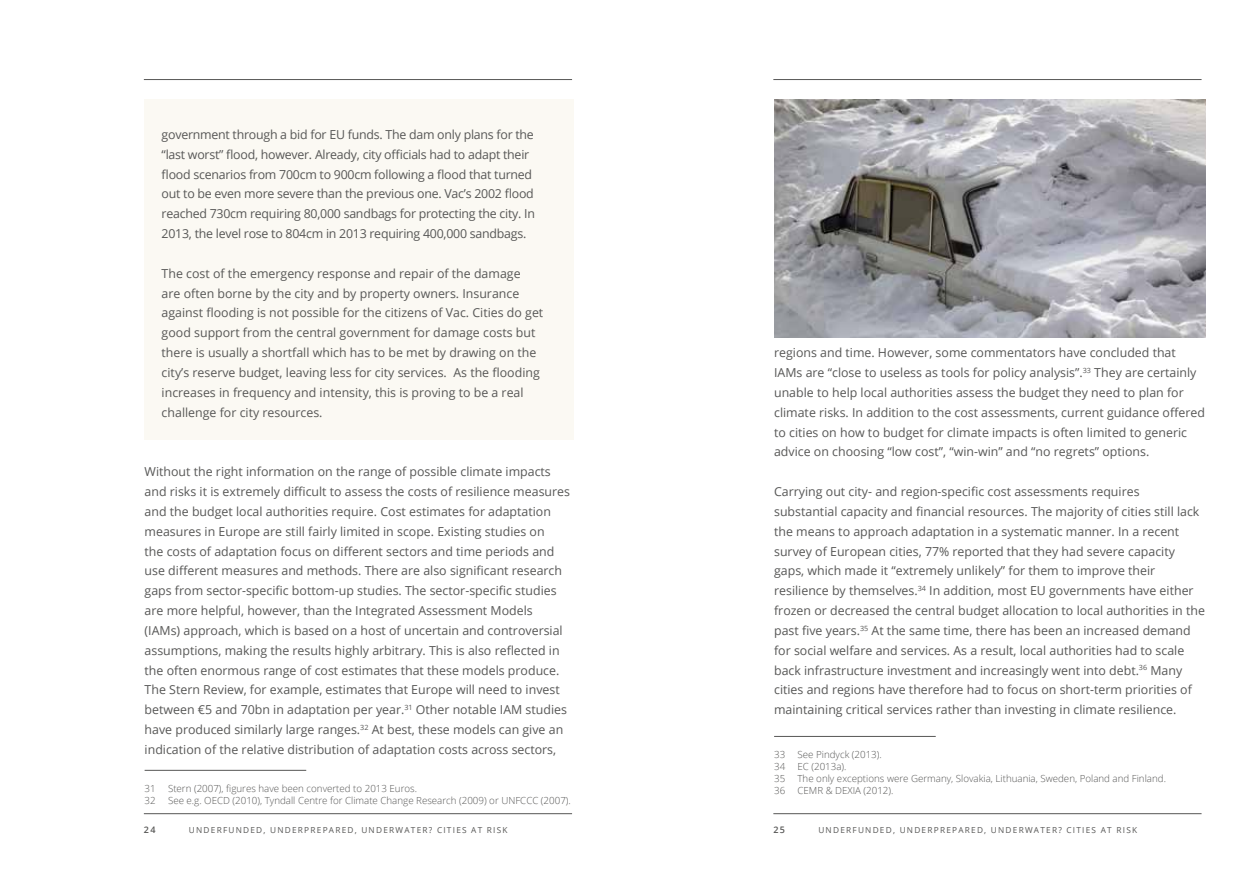
<style>
.page{position:relative;width:1259px;height:893px;background:#fff}
.page>*{position:absolute;margin:0;border:0;box-sizing:border-box;transform-origin:0 0}
.t1{font:12.3px/19.8px "Open Sans";color:#575756}
.t2{font:12.3px/19.8px "Open Sans";letter-spacing:-.02em;color:#575756}
.t3{font:300 9.75px "Open Sans";color:#575756}
.t4{font:600 9px "Open Sans";color:#575756}
.t5{font:8.25px "Open Sans";letter-spacing:.15em;color:#575756}
</style>
<div class="page">
<div style="left:145px;top:99px;width:429px;height:341px;background:#fbf9f3"></div>
<hr style="left:144px;top:813px;width:428px;height:1px;background:#575756">
<hr style="left:773px;top:813px;width:428px;height:1px;background:#575756">
<hr style="left:144px;top:79px;width:428px;height:1px;background:#575756">
<hr style="left:773px;top:79px;width:428px;height:1px;background:#575756">
<hr style="left:145px;top:770px;width:161px;height:1px;background:#575756">
<hr style="left:774px;top:736px;width:161px;height:1px;background:#575756">
<img style="left:774px;top:99px;width:431px;height:238px">
<p class="t2" style="left:162px;top:124px;width:375px">government through a bid for EU funds. The dam only plans for the “last worst” flood, however. Already, city officials had to adapt their flood scenarios from 700cm to 900cm following a flood that turned out to be even more severe than the previous one. Vac’s 2002 flood reached 730cm requiring 80,000 sandbags for protecting the city. In 2013, the level rose to 804cm in 2013 requiring 400,000 sandbags.</p>
<p class="t1" style="left:162px;top:263px;width:383px">The cost of the emergency response and repair of the damage<br>are often borne by the city and by property owners. Insurance against flooding is not possible for the citizens of Vac. Cities do get good support from the central government for damage costs but there is usually a shortfall which has to be met by drawing on the city’s reserve budget, leaving less for city services. As the flooding increases in frequency and intensity, this is proving to be a real challenge for city resources.</p>
<p class="t1" style="left:145px;top:461px;width:427px">Without the right information on the range of possible climate impacts and risks it is extremely difficult to assess the costs of resilience measures and the budget local authorities require. Cost estimates for adaptation measures in Europe are still fairly limited in scope. Existing studies on<br>the costs of adaptation focus on different sectors and time periods and use different measures and methods. There are also significant research gaps from sector-specific bottom-up studies. The sector-specific studies are more helpful, however, than the Integrated Assessment Models (IAMs) approach, which is based on a host of uncertain and controversial assumptions, making the results highly arbitrary. This is also reflected in the often enormous range of cost estimates that these models produce.<br>The Stern Review, for example, estimates that Europe will need to invest between €5 and 70bn in adaptation per year.<sup>31</sup> Other notable IAM studies have produced similarly large ranges.<sup>32</sup> At best, these models can give an indication of the relative distribution of adaptation costs across sectors,</p>
<p class="t3" style="left:145px;top:781px;width:13px">31</p>
<p class="t3" style="left:168px;top:781px;width:250px">Stern (2007), figures have been converted to 2013 Euros.</p>
<p class="t3" style="left:145px;top:793px;width:13px">32</p>
<p class="t3" style="left:168px;top:793px;width:404px">See e.g. OECD (2010), Tyndall Centre for Climate Change Research (2009) or UNFCCC (2007).</p>
<p class="t1" style="left:774px;top:342px;width:432px">regions and time. However, some commentators have concluded that IAMs are “close to useless as tools for policy analysis”.<sup>33</sup> They are certainly unable to help local authorities assess the budget they need to plan for climate risks. In addition to the cost assessments, current guidance offered to cities on how to budget for climate impacts is often limited to generic advice on choosing “low cost”, “win-win” and “no regrets” options.</p>
<p class="t1" style="left:774px;top:481px;width:432px">Carrying out city- and region-specific cost assessments requires substantial capacity and financial resources. The majority of cities still lack the means to approach adaptation in a systematic manner. In a recent survey of European cities, 77% reported that they had severe capacity gaps, which made it “extremely unlikely” for them to improve their resilience by themselves.<sup>34</sup> In addition, most EU governments have either frozen or decreased the central budget allocation to local authorities in the past five years.<sup>35</sup> At the same time, there has been an increased demand for social welfare and services. As a result, local authorities had to scale back infrastructure investment and increasingly went into debt.<sup>36</sup> Many cities and regions have therefore had to focus on short-term priorities of maintaining critical services rather than investing in climate resilience.</p>
<p class="t3" style="left:774px;top:748px;width:13px">33</p>
<p class="t3" style="left:797px;top:748px;width:86px">See Pindyck (2013).</p>
<p class="t3" style="left:774px;top:760px;width:13px">34</p>
<p class="t3" style="left:797px;top:760px;width:51px">EC (2013a).</p>
<p class="t3" style="left:774px;top:772px;width:13px">35</p>
<p class="t3" style="left:797px;top:772px;width:370px">The only exceptions were Germany, Slovakia, Lithuania, Sweden, Poland and Finland.</p>
<p class="t3" style="left:774px;top:784px;width:13px">36</p>
<p class="t3" style="left:797px;top:784px;width:97px">CEMR &amp; DEXIA (2012).</p>
<p class="t4" style="left:144px;top:824px;width:13px">24</p>
<p class="t5" style="left:189px;top:825px;width:320px">UNDERFUNDED, UNDERPREPARED, UNDERWATER? CITIES AT RISK</p>
<p class="t4" style="left:773px;top:824px;width:13px">25</p>
<p class="t5" style="left:818px;top:825px;width:320px">UNDERFUNDED, UNDERPREPARED, UNDERWATER? CITIES AT RISK</p>
</div>
